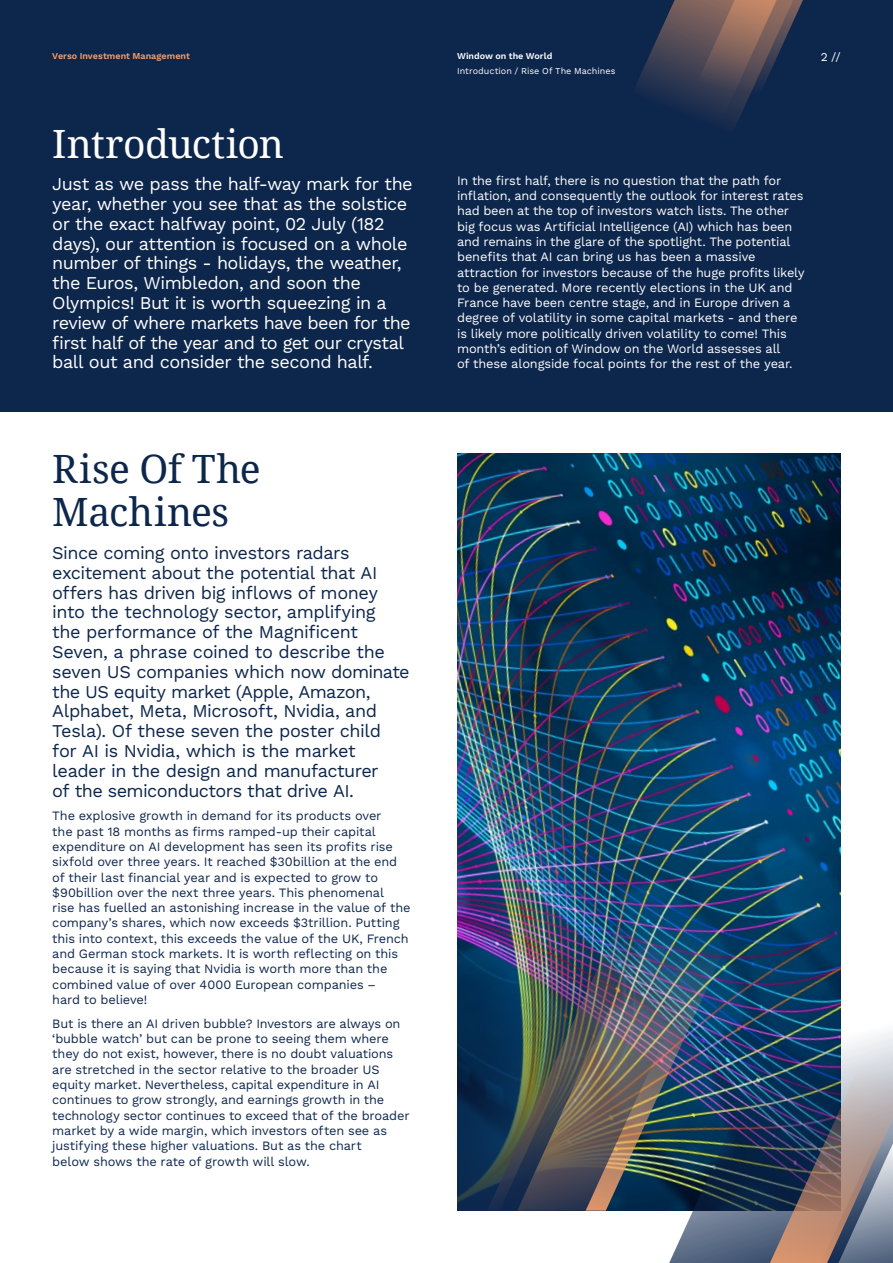
<style>
.page{position:relative;width:893px;height:1263px;background:#fff}
.page>*{position:absolute;margin:0;border:0;box-sizing:border-box;transform-origin:0 0}
.t1{font:39px/42.9px "Droid Serif";letter-spacing:-.01em;color:#0d264c}
.t2{font:39px "Droid Serif";letter-spacing:-.015em;color:#fff}
.t3{font:18px/19.8px "Work Sans";letter-spacing:-.025em;color:#0d264c}
.t4{font:18px/19.8px "Work Sans";letter-spacing:-.03em;color:#fff}
.t5{font:12.75px/15.3px "Work Sans";letter-spacing:-.01em;color:#0d264c}
.t6{font:12.75px/15.3px "Work Sans";letter-spacing:-.015em;color:#fff}
.t7{font:12px "Work Sans";color:#fff}
.t8{font:9px "Work Sans";color:#fff}
.t9{font:600 9px "Work Sans";color:#f3a06e}
.t10{font:600 9px "Work Sans";color:#fff}
</style>
<div class="page">
<div style="left:0;top:0;width:893px;height:411px;background:#0d264c"></div>
<img style="left:457px;top:453px;width:384px;height:547px">
<img style="left:487px;top:891px;width:264px;height:135px">
<svg style="left:636px;top:0;width:167px;height:125px"></svg>
<img style="left:457px;top:920px;width:193px;height:291px">
<img style="left:493px;top:1026px;width:161px;height:185px">
<img style="left:654px;top:1000px;width:239px;height:263px">
<img style="left:761px;top:1036px;width:132px;height:227px">
<p class="t9" style="left:52px;top:51px;width:139px">Verso Investment Management</p>
<p class="t7" style="left:821px;top:50px;width:21px">2 //</p>
<p class="t10" style="left:457px;top:51px;width:97px">Window on the World</p>
<p class="t8" style="left:457px;top:66px;width:160px">Introduction / Rise Of The Machines</p>
<h1 class="t2" style="left:52px;top:117px;width:233px">Introduction</h1>
<p class="t4" style="left:52px;top:175px;width:362px">Just as we pass the half-way mark for the year, whether you see that as the solstice or the exact halfway point, 02 July (182 days), our attention is focused on a whole number of things - holidays, the weather, the Euros, Wimbledon, and soon the Olympics! But it is worth squeezing in a review of where markets have been for the first half of the year and to get our crystal ball out and consider the second half.</p>
<h1 class="t1" style="left:52px;top:447px;width:210px">Rise Of The<br>Machines</h1>
<p class="t3" style="left:52px;top:544px;width:359px">Since coming onto investors radars excitement about the potential that AI offers has driven big inflows of money into the technology sector, amplifying<br>the performance of the Magnificent Seven, a phrase coined to describe the seven US companies which now dominate the US equity market (Apple, Amazon, Alphabet, Meta, Microsoft, Nvidia, and Tesla). Of these seven the poster child for AI is Nvidia, which is the market leader in the design and manufacturer<br>of the semiconductors that drive AI.</p>
<p class="t5" style="left:52px;top:809px;width:360px">The explosive growth in demand for its products over<br>the past 18 months as firms ramped-up their capital expenditure on AI development has seen its profits rise sixfold over three years. It reached $30billion at the end of their last financial year and is expected to grow to $90billion over the next three years. This phenomenal<br>rise has fuelled an astonishing increase in the value of the company’s shares, which now exceeds $3trillion. Putting this into context, this exceeds the value of the UK, French and German stock markets. It is worth reflecting on this because it is saying that Nvidia is worth more than the combined value of over 4000 European companies –<br>hard to believe!</p>
<p class="t5" style="left:52px;top:1016px;width:359px">But is there an AI driven bubble? Investors are always on ‘bubble watch’ but can be prone to seeing them where they do not exist, however, there is no doubt valuations are stretched in the sector relative to the broader US equity market. Nevertheless, capital expenditure in AI continues to grow strongly, and earnings growth in the technology sector continues to exceed that of the broader market by a wide margin, which investors often see as justifying these higher valuations. But as the chart<br>below shows the rate of growth will slow.</p>
<p class="t6" style="left:457px;top:173px;width:349px">In the first half, there is no question that the path for inflation, and consequently the outlook for interest rates had been at the top of investors watch lists. The other big focus was Artificial Intelligence (AI) which has been and remains in the glare of the spotlight. The potential benefits that AI can bring us has been a massive attraction for investors because of the huge profits likely to be generated. More recently elections in the UK and France have been centre stage, and in Europe driven a degree of volatility in some capital markets - and there is likely more politically driven volatility to come! This month’s edition of Window on the World assesses all<br>of these alongside focal points for the rest of the year.</p>
</div>
